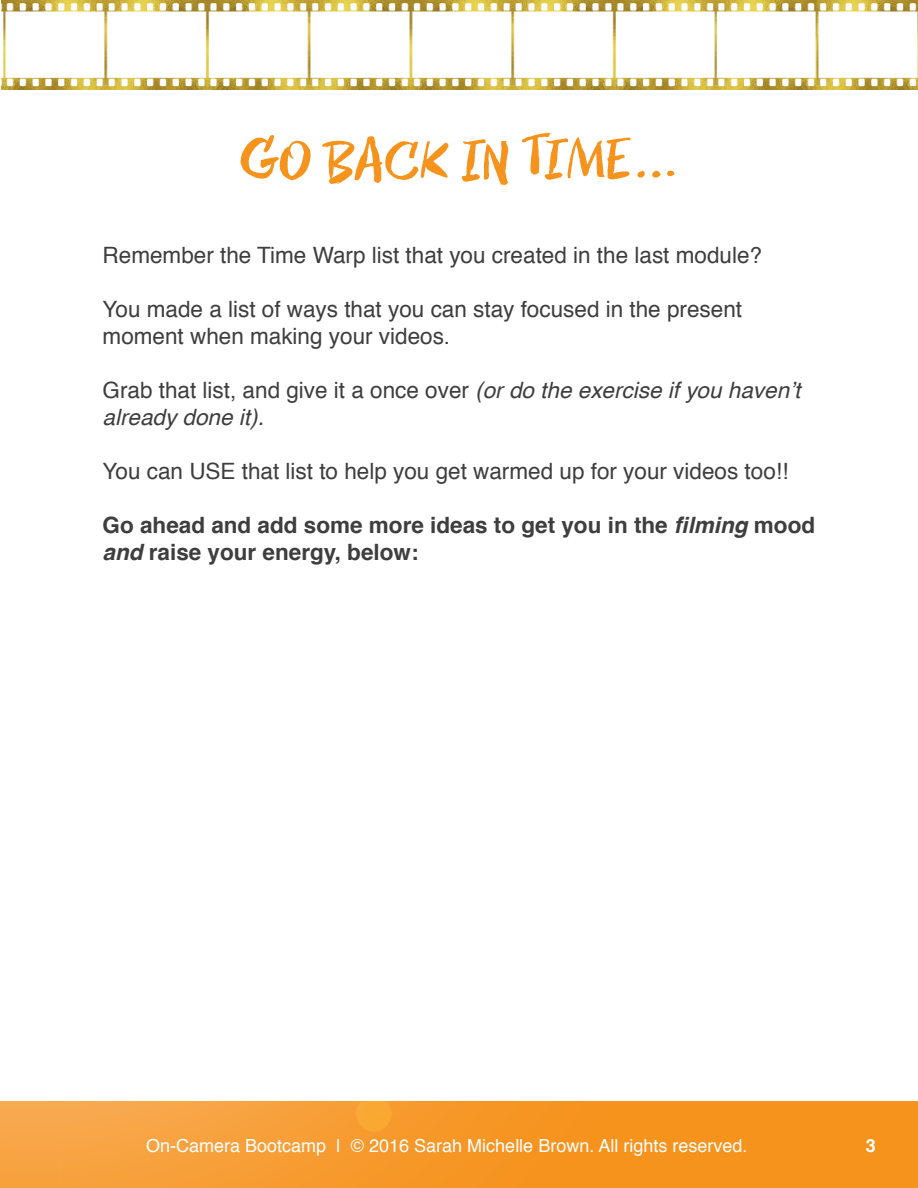
<style>
.page{position:relative;width:918px;height:1188px;background:#fff}
.page>*{position:absolute;margin:0;border:0;box-sizing:border-box;transform-origin:0 0}
.CARDIO_TITLES{font:54px "Drina";color:#f6931d;scale:1.2 1}
.BOOTCAMP_MAIN_BODY{font:22.5px/27px "Helvetica";color:#3e3e3e}
.BOOTCAMP_MAIN_BODY-2{font:700 22.5px/27px "Helvetica";color:#3e3e3e}
.BOOTCAMP_MAIN_BODY-3{font:italic 22.5px/27px "Helvetica";color:#3e3e3e}
.t1{font:18px "Helvetica";color:#fff}
.t2{font:700 18px "Helvetica";color:#fff}
.s1{font-style:normal}
.s2{font-style:italic}
</style>
<div class="page">
<img style="left:0;top:1102px;width:918px;height:86px">
<img style="left:2px;top:0;width:916px;height:90px">
<p class="CARDIO_TITLES" style="left:239px;top:127px;width:369px">GO BACK IN TIME...</p>
<p class="BOOTCAMP_MAIN_BODY" style="left:103px;top:242px;width:661px">Remember the Time Warp list that you created in the last module?</p>
<p class="BOOTCAMP_MAIN_BODY" style="left:103px;top:296px;width:641px">You made a list of ways that you can stay focused in the present moment when making your videos.</p>
<p class="BOOTCAMP_MAIN_BODY-3" style="left:103px;top:377px;width:699px"><span class="s1">Grab that list, and give it a once over</span> (or do the exercise if you haven’t already done it).</p>
<p class="BOOTCAMP_MAIN_BODY" style="left:103px;top:458px;width:687px">You can USE that list to help you get warmed up for your videos too!!</p>
<p class="BOOTCAMP_MAIN_BODY-2" style="left:103px;top:512px;width:714px">Go ahead and add some more ideas to get you in the <span class="s2">filming</span> mood <span class="s2">and</span> raise your energy, below:</p>
<p class="t1" style="left:146px;top:1132px;width:603px">On-Camera Bootcamp | © 2016 Sarah Michelle Brown. All rights reserved.</p>
<p class="t2" style="left:866px;top:1131px;width:12px">3</p>
</div>
